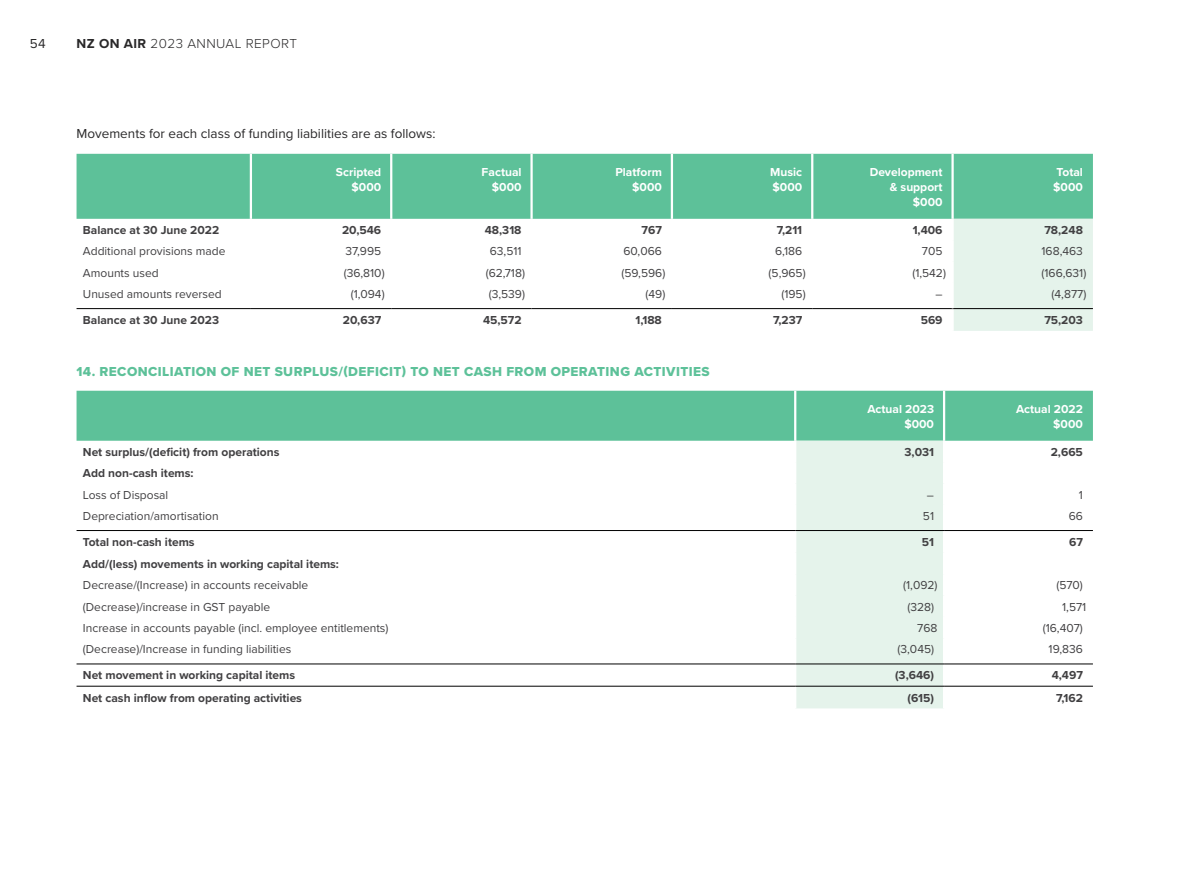
<style>
.page{position:relative;width:1178px;height:893px;background:#fff}
.page>*{position:absolute;margin:0;border:0;box-sizing:border-box;transform-origin:0 0}
.t1{font:13.5px "Proxima Nova Extrabld";letter-spacing:.03em;color:#5dc199}
.t2{font:13.5px "Proxima Nova";color:#292829}
.t3{font:300 13.5px "Proxima Nova";letter-spacing:.03em;color:#292829}
.t4{font:12px "Proxima Nova";color:#414042}
.t5{font:700 12px "Proxima Nova";color:#414042}
.t6{font:700 12px/15px "Proxima Nova";color:#fff;text-align:right}
.s1{font-weight:700}
</style>
<div class="page">
<div style="left:77px;top:154px;width:1016px;height:65px;background:#5dc199"></div>
<div style="left:954px;top:219px;width:139px;height:112px;background:#e5f3eb"></div>
<hr style="left:250px;top:154px;width:2px;height:65px;background:#fff">
<hr style="left:390px;top:154px;width:2px;height:65px;background:#fff">
<hr style="left:530px;top:154px;width:3px;height:65px;background:#fff">
<hr style="left:671px;top:154px;width:2px;height:65px;background:#fff">
<hr style="left:811px;top:154px;width:2px;height:65px;background:#fff">
<hr style="left:951px;top:154px;width:3px;height:65px;background:#fff">
<hr style="left:77px;top:308px;width:174px;height:1px;background:#000">
<hr style="left:251px;top:308px;width:140px;height:1px;background:#000">
<hr style="left:391px;top:308px;width:140px;height:1px;background:#000">
<hr style="left:531px;top:308px;width:141px;height:1px;background:#000">
<hr style="left:672px;top:308px;width:140px;height:1px;background:#000">
<hr style="left:952px;top:308px;width:141px;height:1px;background:#000">
<hr style="left:812px;top:308px;width:140px;height:1px;background:#000">
<div style="left:77px;top:391px;width:1016px;height:50px;background:#5dc199"></div>
<div style="left:796px;top:441px;width:147px;height:267px;background:#e5f3eb"></div>
<hr style="left:794px;top:391px;width:2px;height:50px;background:#fff">
<hr style="left:943px;top:391px;width:2px;height:50px;background:#fff">
<hr style="left:77px;top:530px;width:718px;height:1px;background:#000">
<hr style="left:795px;top:530px;width:149px;height:1px;background:#000">
<hr style="left:944px;top:530px;width:149px;height:1px;background:#000">
<hr style="left:77px;top:664px;width:718px;height:1px;background:#000">
<hr style="left:795px;top:664px;width:149px;height:1px;background:#000">
<hr style="left:944px;top:664px;width:149px;height:1px;background:#000">
<hr style="left:77px;top:686px;width:718px;height:1px;background:#000">
<hr style="left:795px;top:686px;width:149px;height:1px;background:#000">
<hr style="left:944px;top:686px;width:149px;height:1px;background:#000">
<p class="t2" style="left:30px;top:33px;width:17px">54</p>
<p class="t3" style="left:77px;top:33px;width:222px"><span class="s1">NZ ON AIR</span> 2023 ANNUAL REPORT</p>
<p class="t2" style="left:77px;top:124px;width:361px">Movements for each class of funding liabilities are as follows:</p>
<p class="t6" style="left:336px;top:164px;width:47px">Scripted $000</p>
<p class="t6" style="left:482px;top:164px;width:41px">Factual $000</p>
<p class="t6" style="left:615px;top:164px;width:48px">Platform $000</p>
<p class="t6" style="left:770px;top:164px;width:33px;text-align:left">Music $000</p>
<p class="t6" style="left:870px;top:164px;width:74px">Development &amp; support $000</p>
<p class="t6" style="left:1053px;top:164px;width:31px;text-align:left">Total $000</p>
<p class="t5" style="left:83px;top:221px;width:138px">Balance at 30 June 2022</p>
<p class="t5" style="left:342px;top:221px;width:41px">20,546</p>
<p class="t5" style="left:485px;top:221px;width:38px">48,318</p>
<p class="t5" style="left:641px;top:221px;width:22px">767</p>
<p class="t5" style="left:777px;top:221px;width:27px">7,211</p>
<p class="t5" style="left:913px;top:221px;width:31px">1,406</p>
<p class="t5" style="left:1044px;top:221px;width:40px">78,248</p>
<p class="t4" style="left:83px;top:242px;width:144px">Additional provisions made</p>
<p class="t4" style="left:345px;top:242px;width:37px">37,995</p>
<p class="t4" style="left:490px;top:242px;width:33px">63,511</p>
<p class="t4" style="left:623px;top:242px;width:40px">60,066</p>
<p class="t4" style="left:775px;top:242px;width:29px">6,186</p>
<p class="t4" style="left:922px;top:242px;width:22px">705</p>
<p class="t4" style="left:1041px;top:242px;width:43px">168,463</p>
<p class="t4" style="left:83px;top:264px;width:77px">Amounts used</p>
<p class="t4" style="left:344px;top:264px;width:42px">(36,810)</p>
<p class="t4" style="left:486px;top:264px;width:41px">(62,718)</p>
<p class="t4" style="left:621px;top:264px;width:45px">(59,596)</p>
<p class="t4" style="left:768px;top:264px;width:39px">(5,965)</p>
<p class="t4" style="left:912px;top:264px;width:35px">(1,542)</p>
<p class="t4" style="left:1041px;top:264px;width:46px">(166,631)</p>
<p class="t4" style="left:83px;top:285px;width:140px">Unused amounts reversed</p>
<p class="t4" style="left:351px;top:285px;width:35px">(1,094)</p>
<p class="t4" style="left:489px;top:285px;width:38px">(3,539)</p>
<p class="t4" style="left:645px;top:285px;width:21px">(49)</p>
<p class="t4" style="left:781px;top:285px;width:26px">(195)</p>
<p class="t4" style="left:935px;top:285px;width:9px">–</p>
<p class="t4" style="left:1051px;top:285px;width:36px">(4,877)</p>
<p class="t5" style="left:83px;top:311px;width:138px">Balance at 30 June 2023</p>
<p class="t5" style="left:343px;top:311px;width:40px">20,637</p>
<p class="t5" style="left:483px;top:311px;width:40px">45,572</p>
<p class="t5" style="left:636px;top:311px;width:28px">1,188</p>
<p class="t5" style="left:773px;top:311px;width:31px">7,237</p>
<p class="t5" style="left:921px;top:311px;width:23px">569</p>
<p class="t5" style="left:1044px;top:311px;width:40px">75,203</p>
<p class="t1" style="left:77px;top:362px;width:635px">14. RECONCILIATION OF NET SURPLUS/(DEFICIT) TO NET CASH FROM OPERATING ACTIVITIES</p>
<p class="t6" style="left:867px;top:401px;width:68px">Actual 2023 $000</p>
<p class="t6" style="left:1016px;top:401px;width:68px">Actual 2022 $000</p>
<p class="t5" style="left:83px;top:443px;width:198px">Net surplus/(deficit) from operations</p>
<p class="t5" style="left:904px;top:443px;width:31px">3,031</p>
<p class="t5" style="left:1051px;top:443px;width:34px">2,665</p>
<p class="t5" style="left:83px;top:464px;width:112px">Add non-cash items:</p>
<p class="t4" style="left:83px;top:486px;width:87px">Loss of Disposal</p>
<p class="t4" style="left:927px;top:486px;width:9px">–</p>
<p class="t4" style="left:1079px;top:486px;width:6px">1</p>
<p class="t4" style="left:83px;top:507px;width:137px">Depreciation/amortisation</p>
<p class="t4" style="left:923px;top:507px;width:13px">51</p>
<p class="t4" style="left:1069px;top:507px;width:16px">66</p>
<p class="t5" style="left:83px;top:533px;width:113px">Total non-cash items</p>
<p class="t5" style="left:922px;top:533px;width:14px">51</p>
<p class="t5" style="left:1069px;top:533px;width:15px">67</p>
<p class="t5" style="left:83px;top:555px;width:258px">Add/(less) movements in working capital items:</p>
<p class="t4" style="left:83px;top:576px;width:227px">Decrease/(Increase) in accounts receivable</p>
<p class="t4" style="left:903px;top:576px;width:36px">(1,092)</p>
<p class="t4" style="left:1056px;top:576px;width:28px">(570)</p>
<p class="t4" style="left:83px;top:598px;width:189px">(Decrease)/increase in GST payable</p>
<p class="t4" style="left:907px;top:598px;width:28px">(328)</p>
<p class="t4" style="left:1062px;top:598px;width:26px">1,571</p>
<p class="t4" style="left:83px;top:619px;width:307px">Increase in accounts payable (incl. employee entitlements)</p>
<p class="t4" style="left:917px;top:619px;width:22px">768</p>
<p class="t4" style="left:1043px;top:619px;width:42px">(16,407)</p>
<p class="t4" style="left:83px;top:640px;width:210px">(Decrease)/Increase in funding liabilities</p>
<p class="t4" style="left:897px;top:640px;width:38px">(3,045)</p>
<p class="t4" style="left:1048px;top:640px;width:36px">19,836</p>
<p class="t5" style="left:83px;top:666px;width:214px">Net movement in working capital items</p>
<p class="t5" style="left:895px;top:666px;width:40px">(3,646)</p>
<p class="t5" style="left:1052px;top:666px;width:33px">4,497</p>
<p class="t5" style="left:83px;top:689px;width:221px">Net cash inflow from operating activities</p>
<p class="t5" style="left:907px;top:689px;width:28px">(615)</p>
<p class="t5" style="left:1056px;top:689px;width:28px">7,162</p>
</div>
